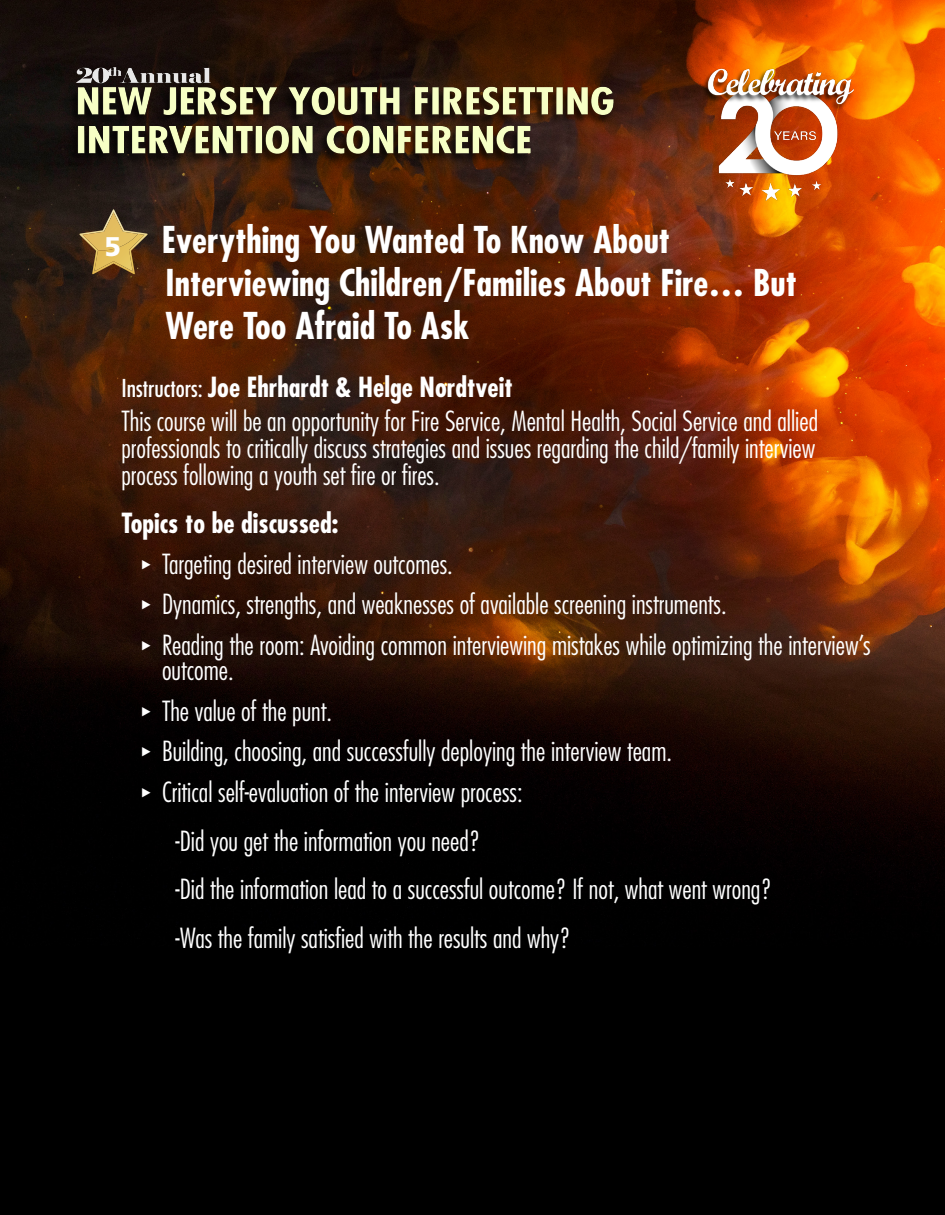
<style>
.page{position:relative;width:945px;height:1215px;background:#fff}
.page>*{position:absolute;margin:0;border:0;box-sizing:border-box;transform-origin:0 0}
.CourseHeader{font:700 condensed 36px/43.2px "Futura Std";color:#fff}
.Course_Desc{font:300 condensed 27px/27px "Futura Std";color:#fff;text-align:justify}
.Instructor{font:700 condensed 27px "Futura Std";color:#fff}
.Course_Desc-2{font:700 condensed 27px "Futura Std";color:#fff}
.t1{font:800 27px "Articulate";color:#fff}
.s1{font-weight:400;font-size:24px}
.s2{font-family:"Cambria";font-weight:400;font-stretch:normal}
</style>
<div class="page">
<img style="left:0;top:0;width:945px;height:1215px">
<img style="left:701px;top:68px;width:154px;height:133px">
<img style="left:68px;top:68px;width:547px;height:97px">
<svg style="left:79px;top:209px;width:69px;height:65px;background:#71552a"></svg>
<img style="left:83px;top:212px;width:55px;height:38px">
<p class="CourseHeader" style="left:162px;top:218px;width:636px">Everything You Wanted To Know About<br>Interviewing Children/Families About Fire… But<br>Were Too Afraid To Ask</p>
<p class="Instructor" style="left:122px;top:370px;width:393px"><span class="s1">Instructors:</span> Joe Ehrhardt &amp; Helge Nordtveit</p>
<p class="Course_Desc" style="left:122px;top:407px;width:698px">This course will be an opportunity for Fire Service, Mental Health, Social Service and allied professionals to critically discuss strategies and issues regarding the child/family interview process following a youth set fire or fires.</p>
<p class="Course_Desc-2" style="left:122px;top:507px;width:218px">Topics to be discussed:</p>
<p class="Course_Desc" style="left:135px;top:551px;width:319px"><span class="s2">▸</span> Targeting desired interview outcomes.</p>
<p class="Course_Desc" style="left:135px;top:591px;width:593px"><span class="s2">▸</span> Dynamics, strengths, and weaknesses of available screening instruments.</p>
<p class="Course_Desc" style="left:162px;top:632px;width:710px;line-height:25.5px;text-indent:-27px"><span class="s2">▸</span> Reading the room: Avoiding common interviewing mistakes while optimizing the interview’s outcome.</p>
<p class="Course_Desc" style="left:135px;top:698px;width:199px"><span class="s2">▸</span> The value of the punt.</p>
<p class="Course_Desc" style="left:135px;top:738px;width:539px"><span class="s2">▸</span> Building, choosing, and successfully deploying the interview team.</p>
<p class="Course_Desc" style="left:135px;top:779px;width:389px"><span class="s2">▸</span> Critical self-evaluation of the interview process:</p>
<p class="Course_Desc" style="left:176px;top:827px;width:307px">-Did you get the information you need?</p>
<p class="Course_Desc" style="left:176px;top:876px;width:598px">-Did the information lead to a successful outcome? If not, what went wrong?</p>
<p class="Course_Desc" style="left:176px;top:925px;width:397px">-Was the family satisfied with the results and why?</p>
<p class="t1" style="left:105px;top:230px;width:18px">5</p>
</div>
